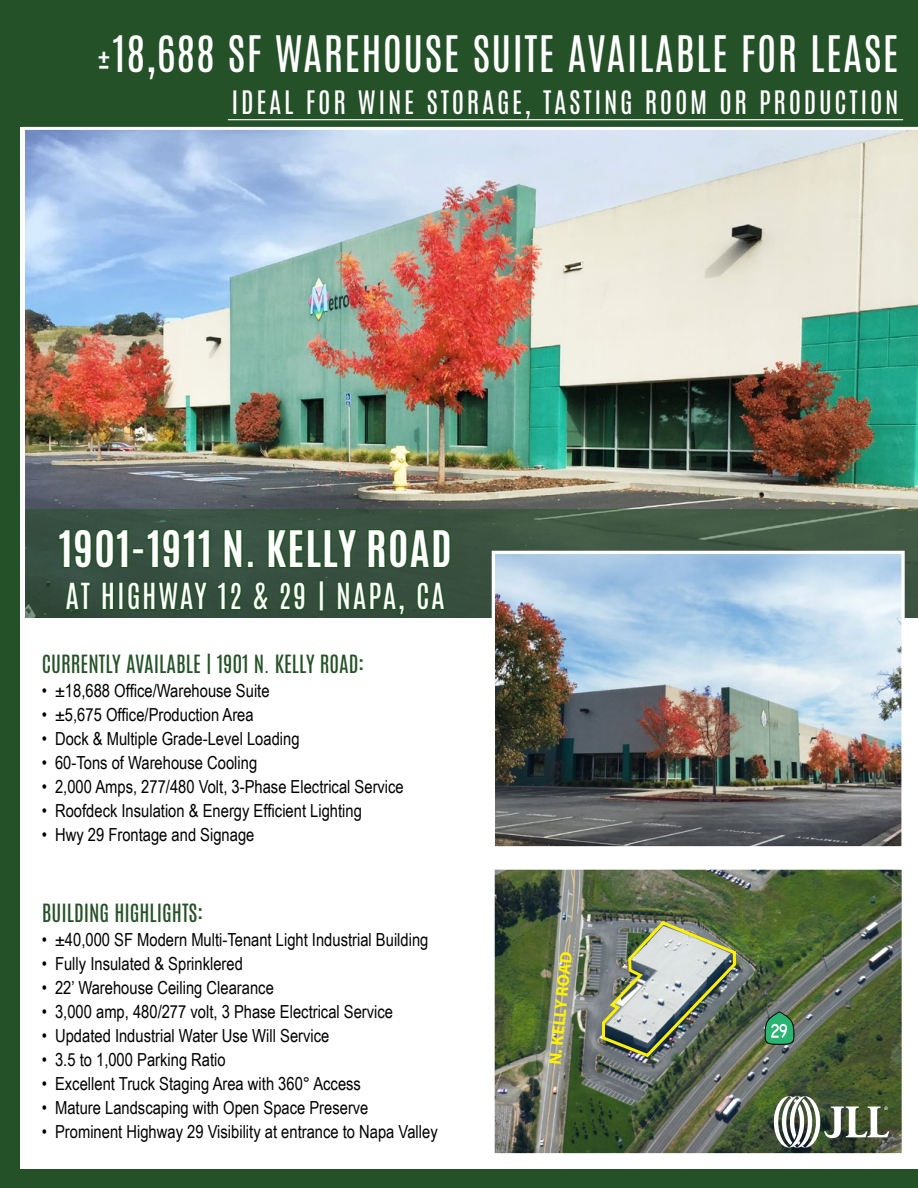
<style>
.page{position:relative;width:918px;height:1188px;background:#255128}
.page>*{position:absolute;margin:0;border:0;box-sizing:border-box;transform-origin:0 0}
.t1{font:42px "Antonio";letter-spacing:.03em;color:#fff}
.t2{font:700 42px "Antonio";letter-spacing:.03em;color:#fff}
.t3{font:30px "Antonio";letter-spacing:.06em;color:#fff}
.t4{font:27px "Antonio";letter-spacing:.1em;color:#fff}
.t5{font:21px "Antonio";color:#255128}
.t6{font:18px "Arial Narrow";color:#000}
.t7{font:700 17.1px "Myriad Pro";color:#fff200}
.s1{font-size:36px}
</style>
<div class="page">
<svg style="left:305px;top:120px;width:44px;height:7px"></svg>
<svg style="left:355px;top:120px;width:23px;height:7px"></svg>
<svg style="left:387px;top:120px;width:29px;height:7px"></svg>
<svg style="left:424px;top:120px;width:109px;height:7px"></svg>
<svg style="left:603px;top:120px;width:31px;height:7px"></svg>
<svg style="left:640px;top:120px;width:69px;height:7px"></svg>
<svg style="left:717px;top:120px;width:33px;height:7px"></svg>
<svg style="left:758px;top:120px;width:102px;height:7px"></svg>
<svg style="left:868px;top:120px;width:32px;height:7px"></svg>
<hr style="left:228px;top:119px;width:675px;height:1px;background:#fff">
<div style="left:21px;top:127px;width:897px;height:1042px;background:#fff"></div>
<img style="left:25px;top:129px;width:893px;height:489px">
<svg style="left:26px;top:510px;width:892px;height:108px;background:#3f5744"></svg>
<div style="left:247px;top:560px;width:7px;height:8px;border:3px solid #255128"></div>
<svg style="left:56px;top:525px;width:188px;height:93px;background:#2f4f37"></svg>
<svg style="left:250px;top:527px;width:203px;height:91px;background:#304f36"></svg>
<img style="left:496px;top:555px;width:405px;height:290px">
<div style="left:492px;top:551px;width:413px;height:298px;border:3px solid #fff"></div>
<img style="left:496px;top:871px;width:405px;height:281px">
<div style="left:492px;top:867px;width:413px;height:289px;border:3px solid #fff"></div>
<svg style="left:774px;top:1096px;width:115px;height:52px"></svg>
<img style="left:600px;top:919px;width:137px;height:140px">
<svg style="left:765px;top:1011px;width:29px;height:34px"></svg>
<h1 class="t1" style="left:96px;top:23px;width:804px"><span class="s1">±</span>18,688 SF WAREHOUSE SUITE AVAILABLE FOR LEASE</h1>
<h3 class="t4" style="left:232px;top:83px;width:669px">IDEAL FOR WINE STORAGE, TASTING ROOM OR PRODUCTION</h3>
<h1 class="t2" style="left:59px;top:517px;width:395px">1901-1911 N. KELLY ROAD</h1>
<h2 class="t3" style="left:66px;top:575px;width:381px">AT HIGHWAY 12 &amp; 29 | NAPA, CA</h2>
<p class="t5" style="left:42px;top:649px;width:324px">CURRENTLY AVAILABLE | 1901 N. KELLY ROAD:</p>
<p class="t6" style="left:42px;top:678px;width:229px">• ±18,688 Office/Warehouse Suite</p>
<p class="t6" style="left:42px;top:702px;width:214px">• ±5,675 Office/Production Area</p>
<p class="t6" style="left:42px;top:726px;width:259px">• Dock &amp; Multiple Grade-Level Loading</p>
<p class="t6" style="left:42px;top:750px;width:217px">• 60-Tons of Warehouse Cooling</p>
<p class="t6" style="left:42px;top:774px;width:364px">• 2,000 Amps, 277/480 Volt, 3-Phase Electrical Service</p>
<p class="t6" style="left:42px;top:798px;width:322px">• Roofdeck Insulation &amp; Energy Efficient Lighting</p>
<p class="t6" style="left:42px;top:822px;width:214px">• Hwy 29 Frontage and Signage</p>
<p class="t5" style="left:42px;top:898px;width:163px">BUILDING HIGHLIGHTS:</p>
<p class="t6" style="left:42px;top:927px;width:388px">• ±40,000 SF Modern Multi-Tenant Light Industrial Building</p>
<p class="t6" style="left:42px;top:951px;width:203px">• Fully Insulated &amp; Sprinklered</p>
<p class="t6" style="left:42px;top:975px;width:234px">• 22’ Warehouse Ceiling Clearance</p>
<p class="t6" style="left:42px;top:999px;width:353px">• 3,000 amp, 480/277 volt, 3 Phase Electrical Service</p>
<p class="t6" style="left:42px;top:1023px;width:289px">• Updated Industrial Water Use Will Service</p>
<p class="t6" style="left:42px;top:1047px;width:186px">• 3.5 to 1,000 Parking Ratio</p>
<p class="t6" style="left:42px;top:1071px;width:321px">• Excellent Truck Staging Area with 360° Access</p>
<p class="t6" style="left:42px;top:1095px;width:328px">• Mature Landscaping with Open Space Preserve</p>
<p class="t6" style="left:42px;top:1119px;width:398px">• Prominent Highway 29 Visibility at entrance to Napa Valley</p>
<p class="t7" style="left:544px;top:1064px;width:115px;rotate:-84deg">N. KELLY ROAD</p>
</div>
